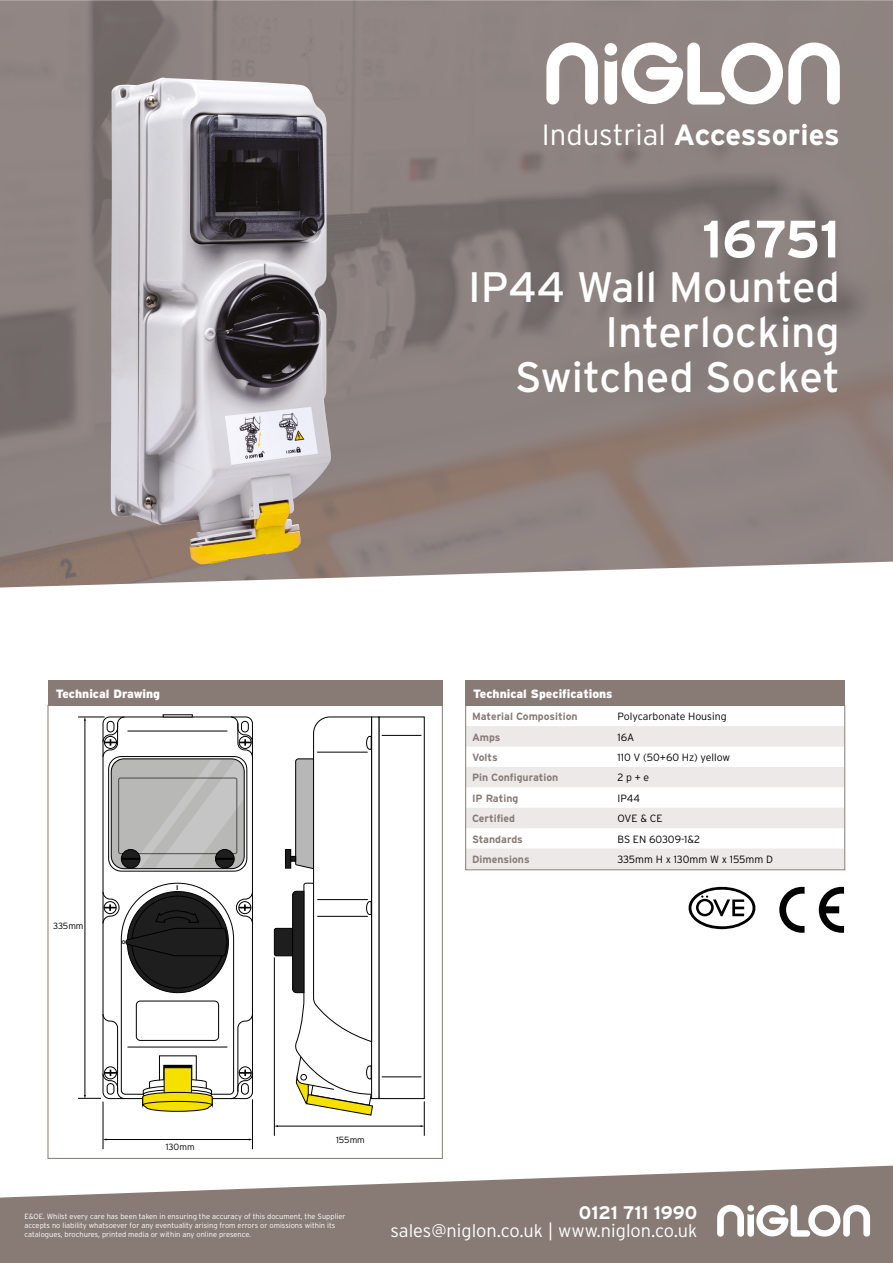
<style>
.page{position:relative;width:893px;height:1263px;background:#fff}
.page>*{position:absolute;margin:0;border:0;box-sizing:border-box;transform-origin:0 0}
.t1{font:700 52.5px "Interstate";letter-spacing:-.03em;color:#fff}
.t2{font:42.6px/45px "Interstate";color:#fff;text-align:right}
.t3{font:700 29.25px "Interstate";letter-spacing:-.01em;color:#fff}
.t4{font:300 18.15px "Interstate";color:#fff}
.t5{font:700 18.15px "Interstate";color:#fff}
.t6{font:900 12px "Interstate";color:#fff}
.t7{font:300 10.5px "Interstate";color:#000}
.t8{font:700 10.5px "Interstate";color:#887b76}
.t9{font:300 9px "Interstate";color:#000}
.t10{font:300 7.5px/9px "Interstate";color:#fff}
.t11{font:700 6.9px "Interstate";color:#000}
.t12{font:700 5.25px "Interstate";color:#000}
.s1{font-weight:300}
</style>
<div class="page">
<svg style="left:0;top:1165px;width:893px;height:98px;fill:#887b76"></svg>
<svg style="left:717px;top:1205px;width:153px;height:32px"></svg>
<img style="left:0;top:0;width:893px;height:588px">
<svg style="left:546px;top:43px;width:52px;height:61px"></svg>
<svg style="left:604px;top:43px;width:236px;height:62px"></svg>
<svg style="left:465px;top:706px;width:380px;height:164px"></svg>
<div style="left:465px;top:681px;width:380px;height:25px;background:#887b76"></div>
<div style="left:48px;top:681px;width:395px;height:25px;background:#887b76"></div>
<svg style="left:47px;top:704px;width:396px;height:455px"></svg>
<svg style="left:688px;top:887px;width:67px;height:42px"></svg>
<svg style="left:779px;top:887px;width:26px;height:46px"></svg>
<svg style="left:819px;top:887px;width:25px;height:46px"></svg>
<img style="left:111px;top:78px;width:220px;height:486px">
<h3 class="t3" style="left:542px;top:119px;width:299px"><span class="s1">Industrial</span> Accessories</h3>
<h1 class="t1" style="left:702px;top:210px;width:139px">16751</h1>
<h2 class="t2" style="left:468px;top:265px;width:373px">IP44 Wall Mounted<br>Interlocking<br>Switched Socket</h2>
<h3 class="t6" style="left:56px;top:687px;width:106px">Technical Drawing</h3>
<h3 class="t6" style="left:473px;top:687px;width:141px">Technical Specifications</h3>
<p class="t9" style="left:53px;top:921px;width:32px">335mm</p>
<p class="t12" style="left:122px;top:939px;width:5px">0</p>
<p class="t11" style="left:176px;top:883px;width:4px">I</p>
<h3 class="t8" style="left:472px;top:710px;width:107px">Material Composition</h3>
<h3 class="t7" style="left:617px;top:710px;width:111px">Polycarbonate Housing</h3>
<h3 class="t8" style="left:472px;top:731px;width:30px">Amps</h3>
<h3 class="t7" style="left:617px;top:731px;width:18px">16A</h3>
<h3 class="t8" style="left:472px;top:751px;width:27px">Volts</h3>
<h3 class="t7" style="left:617px;top:751px;width:114px">110 V (50+60 Hz) yellow</h3>
<h3 class="t8" style="left:472px;top:772px;width:88px">Pin Configuration</h3>
<h3 class="t7" style="left:617px;top:772px;width:33px">2 p + e</h3>
<h3 class="t8" style="left:472px;top:792px;width:48px">IP Rating</h3>
<h3 class="t7" style="left:617px;top:792px;width:24px">IP44</h3>
<h3 class="t8" style="left:472px;top:813px;width:45px">Certified</h3>
<h3 class="t7" style="left:617px;top:812px;width:47px">OVE &amp; CE</h3>
<h3 class="t8" style="left:472px;top:833px;width:52px">Standards</h3>
<h3 class="t7" style="left:617px;top:833px;width:84px">BS EN 60309-1&amp;2</h3>
<h3 class="t8" style="left:472px;top:853px;width:59px">Dimensions</h3>
<h3 class="t7" style="left:617px;top:853px;width:157px">335mm H x 130mm W x 155mm D</h3>
<p class="t9" style="left:166px;top:1142px;width:30px">130mm</p>
<p class="t9" style="left:336px;top:1134px;width:30px">155mm</p>
<p class="t10" style="left:24px;top:1211px;width:323px">E&amp;OE. Whilst every care has been taken in ensuring the accuracy of this document, the Supplier accepts no liability whatsoever for any eventuality arising from errors or omissions within its catalogues, brochures, printed media or within any online presence.</p>
<h3 class="t5" style="left:579px;top:1203px;width:120px">0121 711 1990</h3>
<h3 class="t4" style="left:390px;top:1220px;width:308px">sales@niglon.co.uk | www.niglon.co.uk</h3>
</div>
